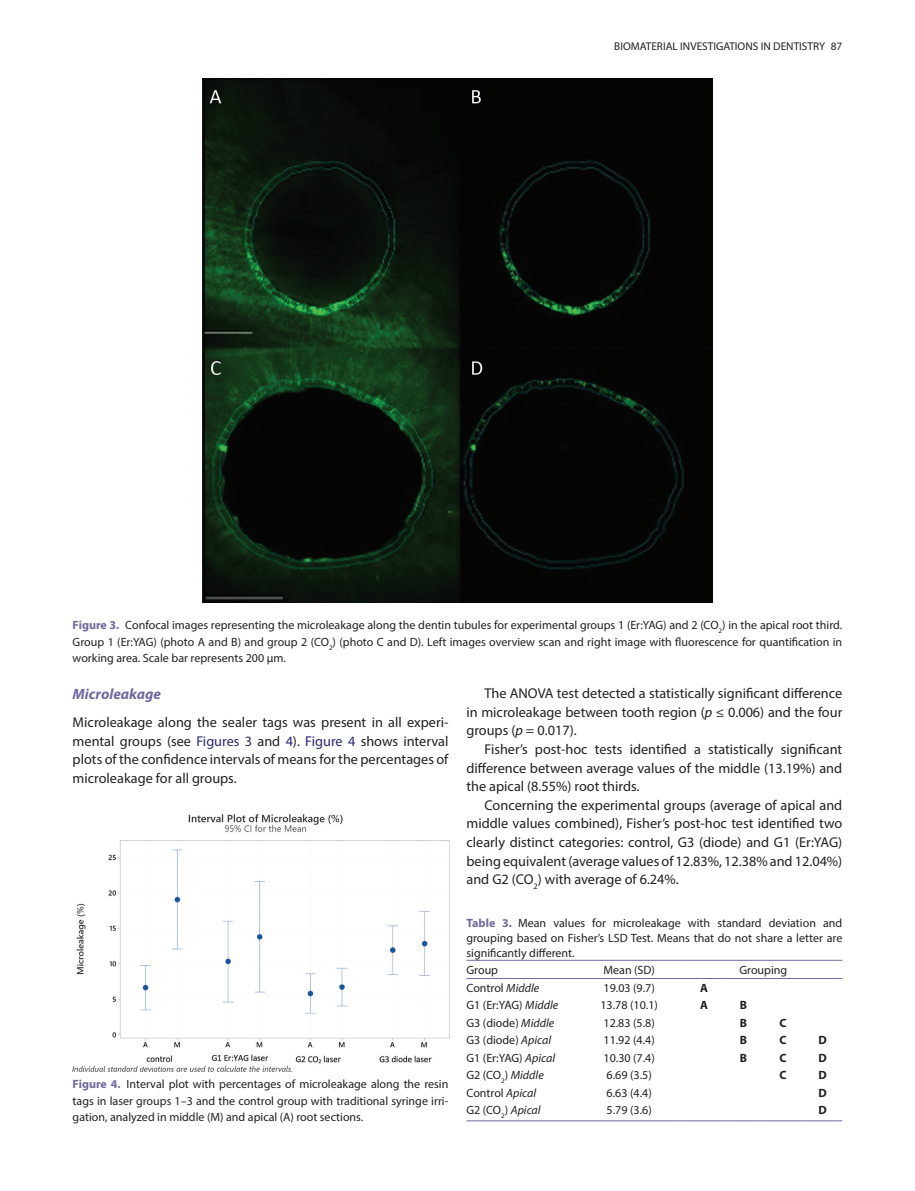
<style>
.page{position:relative;width:915px;height:1191px;background:#fff}
.page>*{position:absolute;margin:0;border:0;box-sizing:border-box;transform-origin:0 0}
.t1{font:italic 700 15px "Myriad Pro";color:#7367a1}
.t2{font:14.25px/18.6px "Myriad Pro";color:#231f20;text-align:justify}
.t3{font:12px/16.5px "Myriad Pro";color:#231f20;text-align:justify}
.t4{font:700 12px "Myriad Pro";color:#231f20}
.t5{font:11.25px "Myriad Pro";color:#231f20}
.s1{font-weight:700;color:#7367a1}
.s2{color:#272872}
.s3{font-style:italic}
</style>
<div class="page">
<img style="left:202px;top:79px;width:510px;height:523px">
<img style="left:73px;top:814px;width:376px;height:257px">
<hr style="left:466px;top:960px;width:107px;height:1px;background:#7367a1">
<hr style="left:573px;top:960px;width:111px;height:1px;background:#7367a1">
<hr style="left:684px;top:960px;width:39px;height:1px;background:#7367a1">
<hr style="left:723px;top:960px;width:40px;height:1px;background:#7367a1">
<hr style="left:763px;top:960px;width:39px;height:1px;background:#7367a1">
<hr style="left:802px;top:960px;width:40px;height:1px;background:#7367a1">
<hr style="left:466px;top:978px;width:107px;height:1px;background:#7367a1">
<hr style="left:573px;top:978px;width:111px;height:1px;background:#7367a1">
<hr style="left:684px;top:978px;width:39px;height:1px;background:#7367a1">
<hr style="left:723px;top:978px;width:40px;height:1px;background:#7367a1">
<hr style="left:763px;top:978px;width:39px;height:1px;background:#7367a1">
<hr style="left:802px;top:978px;width:40px;height:1px;background:#7367a1">
<hr style="left:466px;top:1120px;width:107px;height:1px;background:#7367a1">
<hr style="left:573px;top:1120px;width:111px;height:1px;background:#7367a1">
<hr style="left:684px;top:1120px;width:39px;height:1px;background:#7367a1">
<hr style="left:723px;top:1120px;width:40px;height:1px;background:#7367a1">
<hr style="left:763px;top:1120px;width:39px;height:1px;background:#7367a1">
<hr style="left:802px;top:1120px;width:40px;height:1px;background:#7367a1">
<p class="t5" style="left:614px;top:39px;width:229px">BIOMATERIAL INVESTIGATIONS IN DENTISTRY 87</p>
<p class="t3" style="left:73px;top:616px;width:770px"><span class="s1">Figure 3.</span> Confocal images representing the microleakage along the dentin tubules for experimental groups 1 (Er:YAG) and 2 (CO<sub>2</sub>) in the apical root third.<br>Group 1 (Er:YAG) (photo A and B) and group 2 (CO<sub>2</sub>) (photo C and D). Left images overview scan and right image with fluorescence for quantification in working area. Scale bar represents 200 µm.</p>
<p class="t1" style="left:73px;top:684px;width:90px">Microleakage</p>
<p class="t2" style="left:73px;top:713px;width:377px">Microleakage along the sealer tags was present in all experi&shy;mental groups (see <span class="s2">Figures 3</span> and <span class="s2">4</span>). <span class="s2">Figure 4</span> shows interval plots of the confidence intervals of means for the percentages of microleakage for all groups.</p>
<p class="t3" style="left:73px;top:1075px;width:377px"><span class="s1">Figure 4.</span> Interval plot with percentages of microleakage along the resin tags in laser groups 1–3 and the control group with traditional syringe irri&shy;gation, analyzed in middle (M) and apical (A) root sections.</p>
<p class="t2" style="left:466px;top:684px;width:377px;text-indent:18px">The ANOVA test detected a statistically significant difference in microleakage between tooth region (<span class="s3">p</span> ≤ 0.006) and the four groups (<span class="s3">p</span> = 0.017).</p>
<p class="t2" style="left:466px;top:739px;width:377px;text-indent:18px">Fisher’s post-hoc tests identified a statistically significant difference between average values of the middle (13.19%) and the apical (8.55%) root thirds.</p>
<p class="t2" style="left:466px;top:795px;width:377px;text-indent:18px">Concerning the experimental groups (average of apical and middle values combined), Fisher’s post-hoc test identified two clearly distinct categories: control, G3 (diode) and G1 (Er:YAG) being equivalent (average values of 12.83%, 12.38% and 12.04%) and G2 (CO<sub>2</sub>) with average of 6.24%.</p>
<p class="t3" style="left:466px;top:914px;width:377px;line-height:15px"><span class="s1">Table 3.</span> Mean values for microleakage with standard deviation and grouping based on Fisher’s LSD Test. Means that do not share a letter are significantly different.</p>
<p class="t3" style="left:466px;top:961px;width:33px">Group</p>
<p class="t3" style="left:603px;top:961px;width:53px">Mean (SD)</p>
<p class="t3" style="left:739px;top:961px;width:49px">Grouping</p>
<p class="t3" style="left:466px;top:979px;width:74px">Control <span class="s3">Middle</span></p>
<p class="t3" style="left:603px;top:979px;width:53px">19.03 (9.7)</p>
<p class="t4" style="left:700px;top:980px;width:9px">A</p>
<p class="t3" style="left:466px;top:996px;width:93px">G1 (Er:YAG) <span class="s3">Middle</span></p>
<p class="t3" style="left:600px;top:996px;width:59px">13.78 (10.1)</p>
<p class="t4" style="left:700px;top:997px;width:9px">A</p>
<p class="t4" style="left:739px;top:997px;width:9px">B</p>
<p class="t3" style="left:466px;top:1014px;width:89px">G3 (diode) <span class="s3">Middle</span></p>
<p class="t3" style="left:603px;top:1014px;width:53px">12.83 (5.8)</p>
<p class="t4" style="left:739px;top:1015px;width:9px">B</p>
<p class="t4" style="left:779px;top:1015px;width:9px">C</p>
<p class="t3" style="left:466px;top:1031px;width:86px">G3 (diode) <span class="s3">Apical</span></p>
<p class="t3" style="left:603px;top:1031px;width:53px">11.92 (4.4)</p>
<p class="t4" style="left:739px;top:1032px;width:9px">B</p>
<p class="t4" style="left:779px;top:1032px;width:9px">C</p>
<p class="t4" style="left:818px;top:1032px;width:10px">D</p>
<p class="t3" style="left:466px;top:1049px;width:90px">G1 (Er:YAG) <span class="s3">Apical</span></p>
<p class="t3" style="left:603px;top:1049px;width:53px">10.30 (7.4)</p>
<p class="t4" style="left:739px;top:1050px;width:9px">B</p>
<p class="t4" style="left:779px;top:1050px;width:9px">C</p>
<p class="t4" style="left:818px;top:1050px;width:10px">D</p>
<p class="t3" style="left:466px;top:1066px;width:79px">G2 (CO<sub>2</sub>) <span class="s3">Middle</span></p>
<p class="t3" style="left:606px;top:1066px;width:47px">6.69 (3.5)</p>
<p class="t4" style="left:779px;top:1067px;width:9px">C</p>
<p class="t4" style="left:818px;top:1067px;width:10px">D</p>
<p class="t3" style="left:466px;top:1084px;width:71px">Control <span class="s3">Apical</span></p>
<p class="t3" style="left:606px;top:1084px;width:47px">6.63 (4.4)</p>
<p class="t4" style="left:818px;top:1085px;width:10px">D</p>
<p class="t3" style="left:466px;top:1101px;width:76px">G2 (CO<sub>2</sub>) <span class="s3">Apical</span></p>
<p class="t3" style="left:606px;top:1101px;width:47px">5.79 (3.6)</p>
<p class="t4" style="left:818px;top:1102px;width:10px">D</p>
</div>
